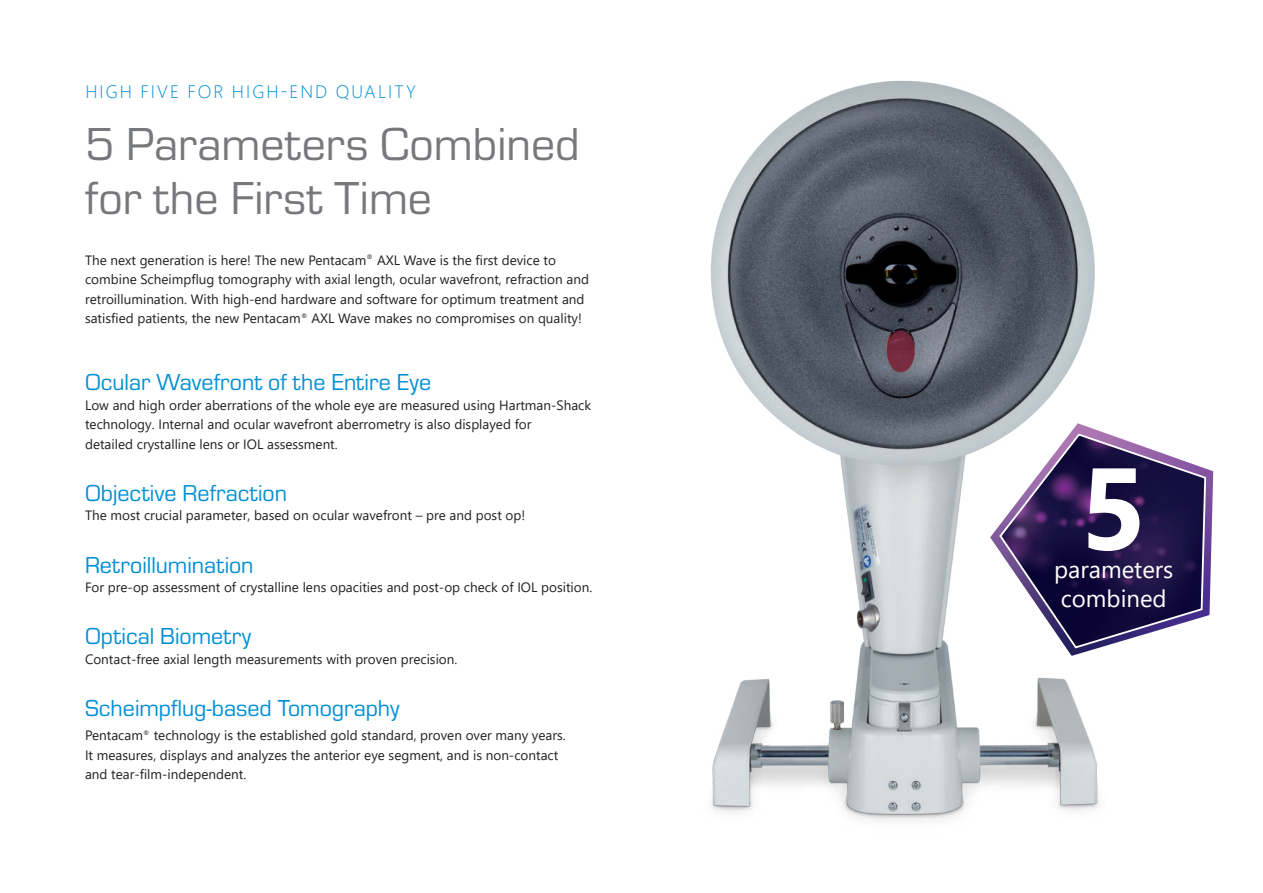
<style>
.page{position:relative;width:1263px;height:893px;background:#fff}
.page>*{position:absolute;margin:0;border:0;box-sizing:border-box;transform-origin:0 0}
.t1{font:700 115.95px "Segoe UI";color:#fff}
.t2{font:48px/54px "Eurostile";color:#76787b}
.t3{font:24px "Eurostile";color:#008fd5}
.t4{font:24px "Segoe UI";color:#fff}
.t5{font:300 18px "Segoe UI";letter-spacing:.115em;color:#008fd5}
.t6{font:13.5px/19.5px "Segoe UI";color:#231f20}
</style>
<div class="page">
<img style="left:710px;top:81px;width:389px;height:740px">
<img style="left:990px;top:423px;width:223px;height:233px">
<svg style="left:998px;top:432px;width:209px;height:217px"></svg>
<h3 class="t5" style="left:85px;top:75px;width:332px">HIGH FIVE FOR HIGH-END QUALITY</h3>
<h2 class="t2" style="left:85px;top:114px;width:496px">5 Parameters Combined for the First Time</h2>
<p class="t6" style="left:85px;top:249px;width:505px">The next generation is here! The new Pentacam<sup>®</sup> AXL Wave is the first device to combine Scheimpflug tomography with axial length, ocular wavefront, refraction and retroillumination. With high-end hardware and software for optimum treatment and satisfied patients, the new Pentacam<sup>®</sup> AXL Wave makes no compromises on quality!</p>
<h3 class="t3" style="left:85px;top:366px;width:348px">Ocular Wavefront of the Entire Eye</h3>
<p class="t6" style="left:85px;top:394px;width:508px">Low and high order aberrations of the whole eye are measured using Hartman-Shack technology. Internal and ocular wavefront aberrometry is also displayed for<br>detailed crystalline lens or IOL assessment.</p>
<h3 class="t3" style="left:85px;top:477px;width:203px">Objective Refraction</h3>
<p class="t6" style="left:85px;top:505px;width:442px">The most crucial parameter, based on ocular wavefront – pre and post op!</p>
<h3 class="t3" style="left:85px;top:548px;width:170px">Retroillumination</h3>
<p class="t6" style="left:85px;top:576px;width:509px">For pre-op assessment of crystalline lens opacities and post-op check of IOL position.</p>
<h3 class="t3" style="left:85px;top:620px;width:168px">Optical Biometry</h3>
<p class="t6" style="left:85px;top:648px;width:374px">Contact-free axial length measurements with proven precision.</p>
<h3 class="t3" style="left:85px;top:692px;width:316px">Scheimpflug-based Tomography</h3>
<p class="t6" style="left:85px;top:724px;width:482px">Pentacam<sup>®</sup> technology is the established gold standard, proven over many years.<br>It measures, displays and analyzes the anterior eye segment, and is non-contact and tear-film-independent.</p>
<h1 class="t1" style="left:1080px;top:399px;width:68px">5</h1>
<h3 class="t4" style="left:1061px;top:576px;width:108px">combined</h3>
<h3 class="t4" style="left:1054px;top:547px;width:121px">parameters</h3>
</div>
